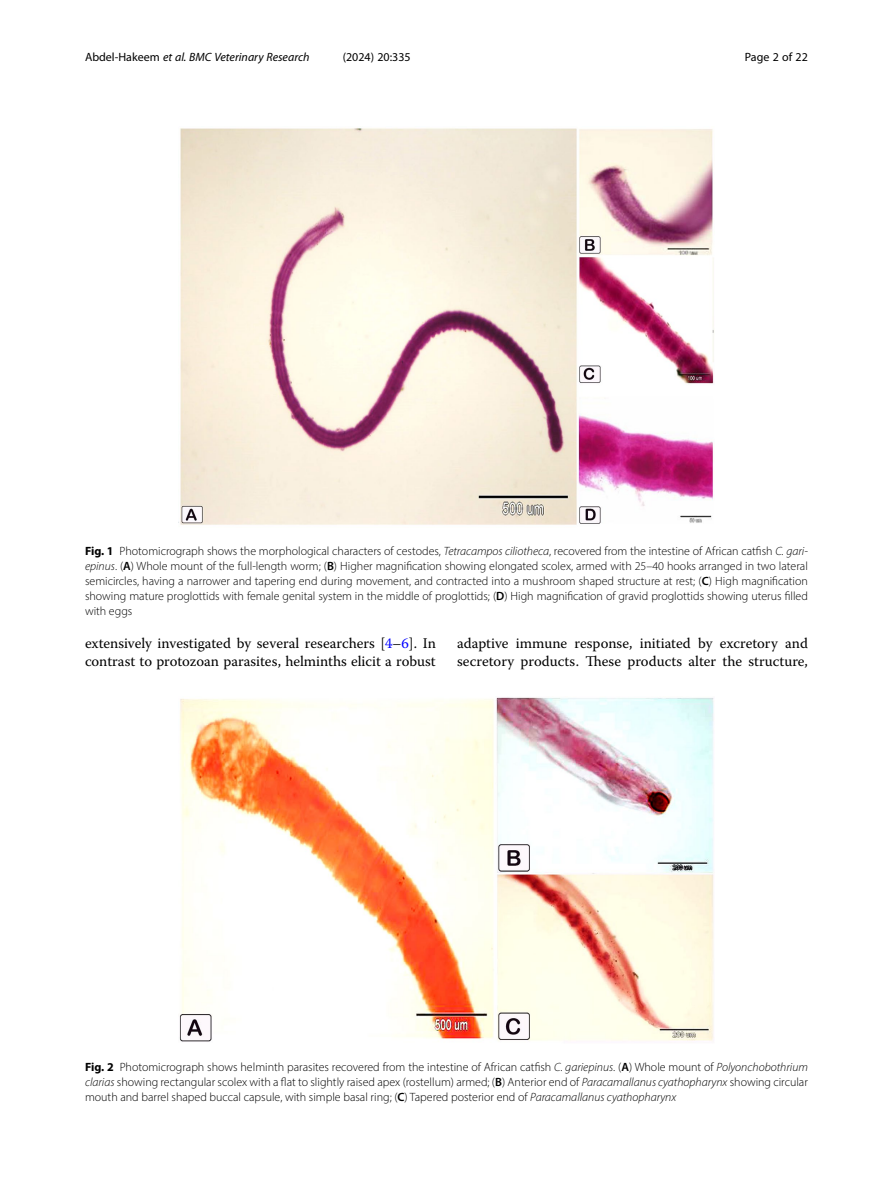
<style>
.page{position:relative;width:893px;height:1191px;background:#fff}
.page>*{position:absolute;margin:0;border:0;box-sizing:border-box;transform-origin:0 0}
.Body_Text{font:14.7px/18px "Warnock Pro";color:#000}
.Figure_Caption{font:300 12px/15px "Myriad Pro";color:#000;text-align:justify}
.t1{font:italic 12px "Myriad Pro";color:#000}
.t2{font:12px "Myriad Pro";color:#000}
.s1{font-style:normal}
.s2{font-weight:700}
.s3{font-style:italic}
.s4{font-weight:600}
.s5{color:#00f}
</style>
<div class="page">
<img style="left:179px;top:697px;width:535px;height:345px">
<img style="left:180px;top:128px;width:534px;height:397px">
<p class="t1" style="left:85px;top:50px;width:226px"><span class="s1">Abdel-Hakeem</span> et al. BMC Veterinary Research</p>
<p class="t2" style="left:343px;top:50px;width:70px">(2024) 20:335</p>
<p class="t2" style="left:745px;top:50px;width:65px">Page 2 of 22</p>
<p class="Figure_Caption" style="left:85px;top:543px;width:724px"><span class="s2">Fig. 1</span> Photomicrograph shows the morphological characters of cestodes, <span class="s3">Tetracampos ciliotheca</span>, recovered from the intestine of African catfish <span class="s3">C. gari&shy;epinus</span>. (<span class="s4">A</span>) Whole mount of the full-length worm; (<span class="s4">B</span>) Higher magnification showing elongated scolex, armed with 25–40 hooks arranged in two lateral semicircles, having a narrower and tapering end during movement, and contracted into a mushroom shaped structure at rest; (<span class="s4">C</span>) High magnification showing mature proglottids with female genital system in the middle of proglottids; (<span class="s4">D</span>) High magnification of gravid proglottids showing uterus filled with eggs</p>
<p class="Body_Text" style="left:85px;top:634px;width:352px">extensively investigated by several researchers [<span class="s5">4</span>–<span class="s5">6</span>]. In contrast to protozoan parasites, helminths elicit a robust</p>
<p class="Body_Text" style="left:457px;top:634px;width:352px">adaptive immune response, initiated by excretory and secretory products. These products alter the structure,</p>
<p class="Figure_Caption" style="left:85px;top:1059px;width:724px"><span class="s2">Fig. 2</span> Photomicrograph shows helminth parasites recovered from the intestine of African catfish <span class="s3">C. gariepinus</span>. (<span class="s4">A</span>) Whole mount of <span class="s3">Polyonchobothrium clarias</span> showing rectangular scolex with a flat to slightly raised apex (rostellum) armed; (<span class="s4">B</span>) Anterior end of <span class="s3">Paracamallanus cyathopharynx</span> showing circular mouth and barrel shaped buccal capsule, with simple basal ring; (<span class="s4">C</span>) Tapered posterior end of <span class="s3">Paracamallanus cyathopharynx</span></p>
</div>
